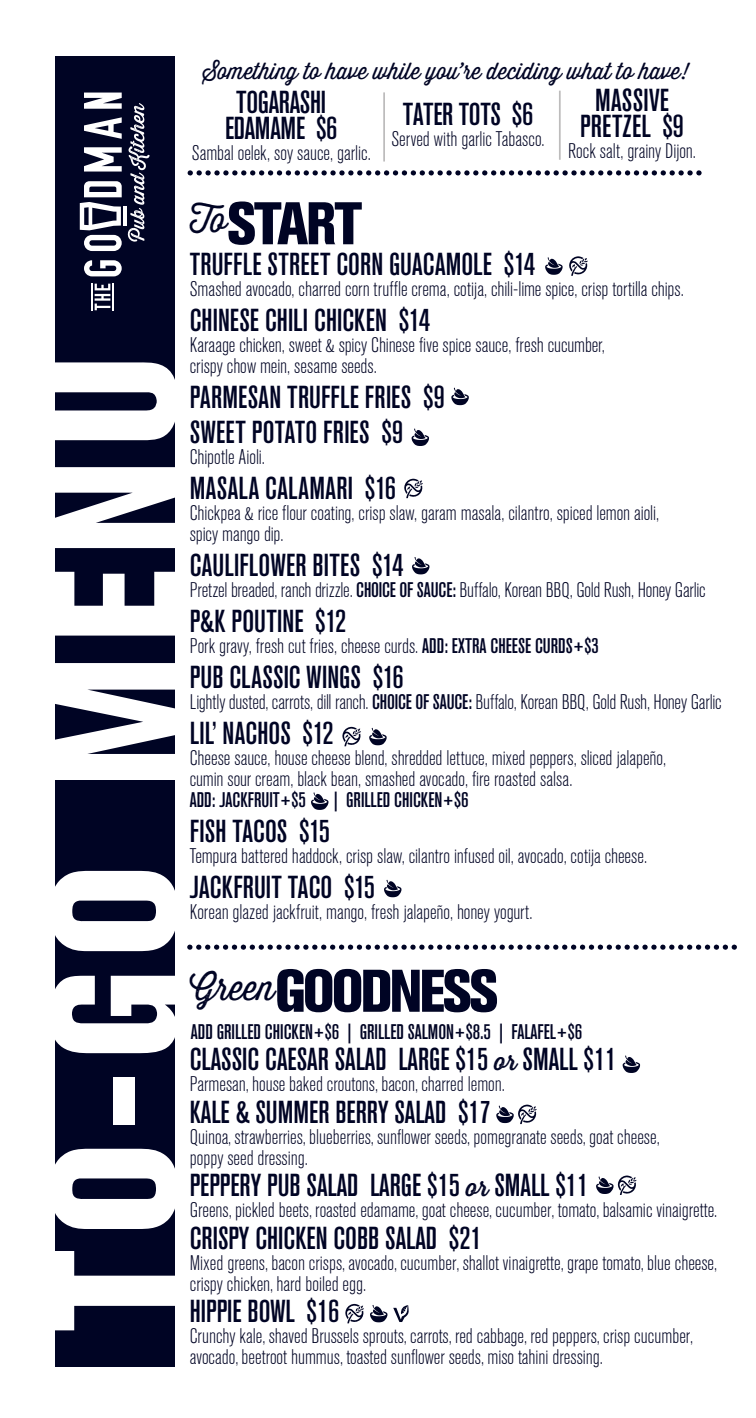
<style>
.page{position:relative;width:756px;height:1418px;background:#fff}
.page>*{position:absolute;margin:0;border:0;box-sizing:border-box;transform-origin:0 0}
.t1{font:174.83px "Akzidenz Grotesk BQ X Bd Cnd Alt";letter-spacing:.065em;color:#fff}
.t2{font:59.5px "Akzidenz Grotesk BQ X Bd Cnd Alt";letter-spacing:-.055em;color:#000424}
.t3{font:31.5px/26.2px "Akzidenz Grotesk BQ Md Cnd Alt";color:#000424;text-align:center}
.t4{font:22.75px "Thirsty Rough Lt";color:#000424}
.t5{font:300 condensed 21px/21px "Akzidenz Grotesk BQ";color:#000424}
.t6{font:21px "Akzidenz Grotesk BQ Md Cnd Alt";color:#000424}
.s1{font-family:"Akzidenz Grotesk BQ Md Cnd Alt";font-weight:400;font-stretch:normal}
.s2{font-family:"Thirsty Rough Reg One";font-size:24.5px}
</style>
<div class="page">
<div style="left:55px;top:57px;width:119px;height:1310px;background:#000424"></div>
<svg style="left:190px;top:944px;width:547px;height:5px"></svg>
<svg style="left:370px;top:1305px;width:39px;height:17px"></svg>
<svg style="left:345px;top:1303px;width:19px;height:20px"></svg>
<svg style="left:596px;top:1175px;width:41px;height:20px"></svg>
<svg style="left:623px;top:1055px;width:17px;height:18px"></svg>
<svg style="left:384px;top:879px;width:18px;height:18px"></svg>
<svg style="left:496px;top:1104px;width:41px;height:20px"></svg>
<svg style="left:369px;top:728px;width:18px;height:17px"></svg>
<svg style="left:412px;top:557px;width:18px;height:17px"></svg>
<svg style="left:412px;top:428px;width:17px;height:18px"></svg>
<svg style="left:311px;top:792px;width:18px;height:18px"></svg>
<svg style="left:342px;top:727px;width:19px;height:19px"></svg>
<svg style="left:404px;top:479px;width:19px;height:19px"></svg>
<svg style="left:545px;top:257px;width:18px;height:18px"></svg>
<svg style="left:569px;top:256px;width:19px;height:20px"></svg>
<svg style="left:451px;top:388px;width:18px;height:17px"></svg>
<svg style="left:128px;top:103px;width:22px;height:139px"></svg>
<svg style="left:84px;top:260px;width:38px;height:16px"></svg>
<svg style="left:84px;top:147px;width:38px;height:24px"></svg>
<svg style="left:84px;top:117px;width:38px;height:22px"></svg>
<svg style="left:84px;top:93px;width:38px;height:16px"></svg>
<svg style="left:80px;top:181px;width:42px;height:70px"></svg>
<hr style="left:123px;top:207px;width:4px;height:19px;background:#fff">
<svg style="left:91px;top:283px;width:23px;height:28px"></svg>
<svg style="left:190px;top:170px;width:512px;height:5px"></svg>
<hr style="left:383px;top:92px;width:2px;height:69px;background:#231f20">
<hr style="left:559px;top:91px;width:2px;height:69px;background:#231f20">
<p class="t4" style="left:203px;top:55px;width:486px">Something to have while you’re deciding what to have!</p>
<h3 class="t3" style="left:225px;top:89px;width:114px">TOGARASHI<br>EDAMAME $6</h3>
<p class="t5" style="left:192px;top:143px;width:181px">Sambal oelek, soy sauce, garlic.</p>
<h3 class="t3" style="left:403px;top:101px;width:132px">TATER TOTS $6</h3>
<p class="t5" style="left:391px;top:129px;width:155px">Served with garlic Tabasco.</p>
<h3 class="t3" style="left:580px;top:87px;width:106px">MASSIVE<br>PRETZEL $9</h3>
<p class="t5" style="left:568px;top:141px;width:129px">Rock salt, grainy Dijon.</p>
<h1 class="t1" style="left:14px;top:1332px;width:980px;rotate:-90deg">TO-GO MENU</h1>
<h2 class="t2" style="left:190px;top:189px;width:174px"><sup>To</sup>START</h2>
<h3 class="t3" style="left:190px;top:251px;width:347px">TRUFFLE STREET CORN GUACAMOLE $14</h3>
<p class="t5" style="left:190px;top:279px;width:496px">Smashed avocado, charred corn truffle crema, cotija, chili-lime spice, crisp tortilla chips.</p>
<h3 class="t3" style="left:190px;top:307px;width:242px">CHINESE CHILI CHICKEN $14</h3>
<p class="t5" style="left:190px;top:335px;width:417px">Karaage chicken, sweet &amp; spicy Chinese five spice sauce, fresh cucumber, crispy chow mein, sesame seeds.</p>
<h3 class="t3" style="left:190px;top:379px;width:257px;line-height:35px;text-align:left">PARMESAN TRUFFLE FRIES $9<br>SWEET POTATO FRIES $9</h3>
<p class="t5" style="left:190px;top:447px;width:77px">Chipotle Aioli.</p>
<h3 class="t3" style="left:190px;top:475px;width:208px">MASALA CALAMARI $16</h3>
<p class="t5" style="left:190px;top:503px;width:471px">Chickpea &amp; rice flour coating, crisp slaw, garam masala, cilantro, spiced lemon aioli, spicy mango dip.</p>
<h3 class="t3" style="left:190px;top:552px;width:215px">CAULIFLOWER BITES $14</h3>
<p class="t5" style="left:190px;top:580px;width:517px">Pretzel breaded, ranch drizzle. <span class="s1">CHOICE OF SAUCE:</span> Buffalo, Korean BBQ, Gold Rush, Honey Garlic</p>
<h3 class="t3" style="left:190px;top:608px;width:158px">P&amp;K POUTINE $12</h3>
<p class="t5" style="left:190px;top:636px;width:411px">Pork gravy, fresh cut fries, cheese curds. <span class="s1">ADD: EXTRA CHEESE CURDS+$3</span></p>
<h3 class="t3" style="left:190px;top:664px;width:215px">PUB CLASSIC WINGS $16</h3>
<p class="t5" style="left:190px;top:692px;width:533px">Lightly dusted, carrots, dill ranch. <span class="s1">CHOICE OF SAUCE:</span> Buffalo, Korean BBQ, Gold Rush, Honey Garlic</p>
<h3 class="t3" style="left:190px;top:720px;width:145px">LIL’ NACHOS $12</h3>
<p class="t5" style="left:190px;top:748px;width:478px">Cheese sauce, house cheese blend, shredded lettuce, mixed peppers, sliced jalapeño, cumin sour cream, black bean, smashed avocado, fire roasted salsa.</p>
<p class="t6" style="left:190px;top:788px;width:118px">ADD: JACKFRUIT+$5</p>
<p class="t6" style="left:333px;top:788px;width:137px">| GRILLED CHICKEN+$6</p>
<h3 class="t3" style="left:190px;top:818px;width:142px">FISH TACOS $15</h3>
<p class="t5" style="left:190px;top:846px;width:459px">Tempura battered haddock, crisp slaw, cilantro infused oil, avocado, cotija cheese.</p>
<h3 class="t3" style="left:190px;top:874px;width:187px">JACKFRUIT TACO $15</h3>
<p class="t5" style="left:190px;top:902px;width:344px">Korean glazed jackfruit, mango, fresh jalapeño, honey yogurt.</p>
<h2 class="t2" style="left:190px;top:956px;width:310px"><sup>Green</sup>GOODNESS</h2>
<h3 class="t3" style="left:190px;top:1045px;width:428px">CLASSIC CAESAR SALAD LARGE $15 <span class="s2">or</span> SMALL $11</h3>
<p class="t5" style="left:190px;top:1074px;width:317px">Parmesan, house baked croutons, bacon, charred lemon.</p>
<h3 class="t3" style="left:190px;top:1098px;width:303px">KALE &amp; SUMMER BERRY SALAD $17</h3>
<p class="t5" style="left:190px;top:1126px;width:471px">Quinoa, strawberries, blueberries, sunflower seeds, pomegranate seeds, goat cheese, poppy seed dressing.</p>
<h3 class="t3" style="left:190px;top:1171px;width:400px">PEPPERY PUB SALAD LARGE $15 <span class="s2">or</span> SMALL $11</h3>
<p class="t5" style="left:190px;top:1200px;width:529px">Greens, pickled beets, roasted edamame, goat cheese, cucumber, tomato, balsamic vinaigrette.</p>
<h3 class="t3" style="left:190px;top:1224px;width:293px">CRISPY CHICKEN COBB SALAD $21</h3>
<p class="t5" style="left:190px;top:1252px;width:529px">Mixed greens, bacon crisps, avocado, cucumber, shallot vinaigrette, grape tomato, blue cheese, crispy chicken, hard boiled egg.</p>
<h3 class="t3" style="left:190px;top:1297px;width:151px">HIPPIE BOWL $16</h3>
<p class="t5" style="left:190px;top:1326px;width:505px">Crunchy kale, shaved Brussels sprouts, carrots, red cabbage, red peppers, crisp cucumber, avocado, beetroot hummus, toasted sunflower seeds, miso tahini dressing.</p>
<p class="t6" style="left:191px;top:1019px;width:393px">ADD GRILLED CHICKEN+$6 | GRILLED SALMON+$8.5 | FALAFEL+$6</p>
</div>
